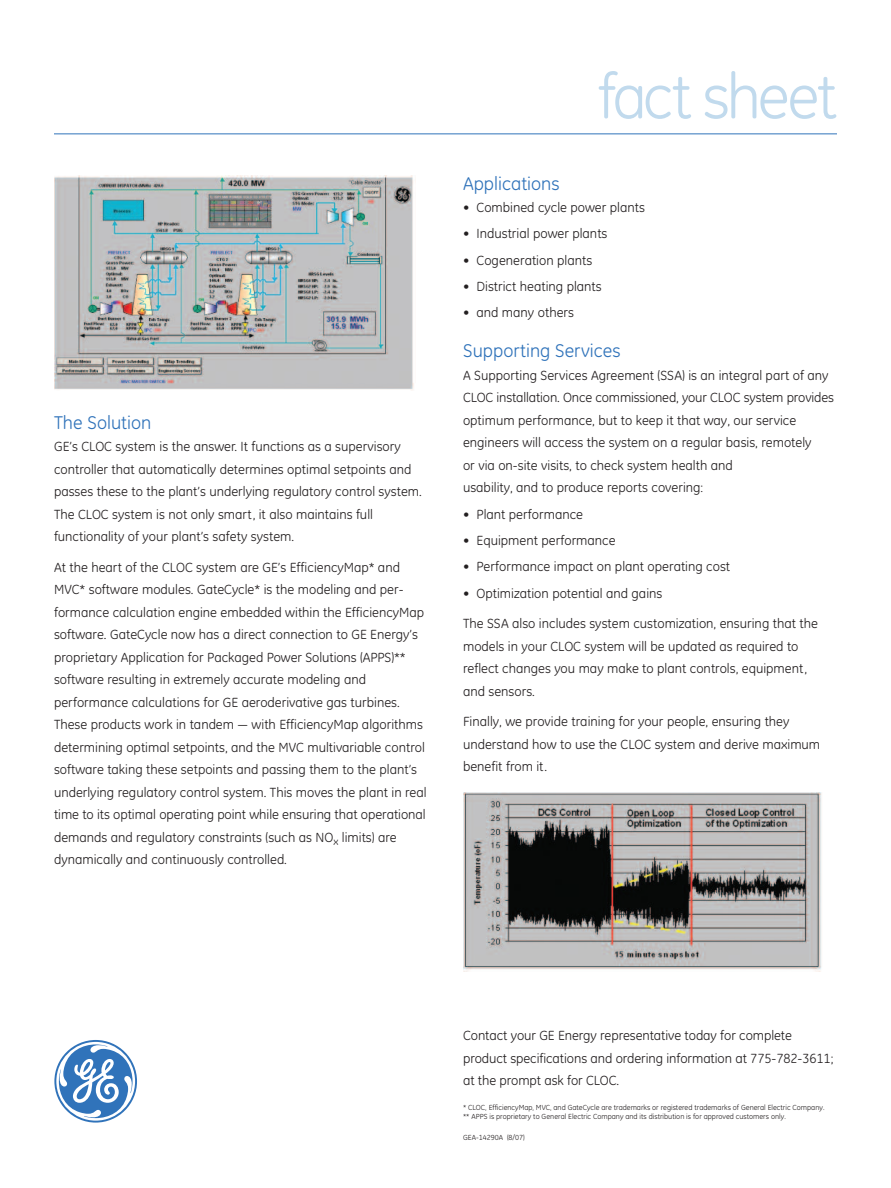
<style>
.page{position:relative;width:891px;height:1188px;background:#fff}
.page>*{position:absolute;margin:0;border:0;box-sizing:border-box;transform-origin:0 0}
.t1{font:63px "GE Inspira";letter-spacing:-.055em;color:#c1daed}
.t2{font:18.75px "GE Inspira";color:#3073ba}
.t3{font:13.5px/22.5px "GE Inspira";color:#231f20}
.t4{font:7.5px/9px "GE Inspira";color:#231f20}
</style>
<div class="page">
<svg style="left:54px;top:1040px;width:83px;height:83px"></svg>
<hr style="left:54px;top:133px;width:783px;height:1px;background:#3073ba">
<img style="left:54px;top:176px;width:360px;height:214px">
<img style="left:463px;top:793px;width:359px;height:178px">
<h2 class="t2" style="left:54px;top:416px;width:99px">The Solution</h2>
<p class="t3" style="left:54px;top:437px;width:369px">GE’s CLOC system is the answer. It functions as a supervisory controller that automatically determines optimal setpoints and passes these to the plant’s underlying regulatory control system.<br>The CLOC system is not only smart, it also maintains full functionality of your plant’s safety system.</p>
<p class="t3" style="left:54px;top:557px;width:374px">At the heart of the CLOC system are GE’s EfficiencyMap* and MVC* software modules. GateCycle* is the modeling and per&shy;formance calculation engine embedded within the EfficiencyMap software. GateCycle now has a direct connection to GE Energy’s proprietary Application for Packaged Power Solutions (APPS)** software resulting in extremely accurate modeling and performance calculations for GE aeroderivative gas turbines.<br>These products work in tandem — with EfficiencyMap algorithms determining optimal setpoints, and the MVC multivariable control software taking these setpoints and passing them to the plant’s underlying regulatory control system. This moves the plant in real time to its optimal operating point while ensuring that operational demands and regulatory constraints (such as NO<sub>x</sub> limits) are dynamically and continuously controlled.</p>
<h1 class="t1" style="left:598px;top:75px;width:241px">fact sheet</h1>
<h2 class="t2" style="left:463px;top:177px;width:98px">Applications</h2>
<p class="t3" style="left:463px;top:198px;width:183px">• Combined cycle power plants</p>
<p class="t3" style="left:463px;top:224px;width:146px">• Industrial power plants</p>
<p class="t3" style="left:463px;top:250px;width:131px">• Cogeneration plants</p>
<p class="t3" style="left:463px;top:276px;width:140px">• District heating plants</p>
<p class="t3" style="left:463px;top:303px;width:113px">• and many others</p>
<h2 class="t2" style="left:463px;top:345px;width:159px">Supporting Services</h2>
<p class="t3" style="left:463px;top:365px;width:373px">A Supporting Services Agreement (SSA) is an integral part of any CLOC installation. Once commissioned, your CLOC system provides optimum performance, but to keep it that way, our service engineers will access the system on a regular basis, remotely<br>or via on-site visits, to check system health and<br>usability, and to produce reports covering:</p>
<p class="t3" style="left:463px;top:504px;width:122px">• Plant performance</p>
<p class="t3" style="left:463px;top:531px;width:154px">• Equipment performance</p>
<p class="t3" style="left:463px;top:557px;width:269px">• Performance impact on plant operating cost</p>
<p class="t3" style="left:463px;top:583px;width:201px">• Optimization potential and gains</p>
<p class="t3" style="left:463px;top:614px;width:356px">The SSA also includes system customization, ensuring that the models in your CLOC system will be updated as required to reflect changes you may make to plant controls, equipment, and sensors.</p>
<p class="t3" style="left:463px;top:712px;width:359px">Finally, we provide training for your people, ensuring they understand how to use the CLOC system and derive maximum benefit from it.</p>
<p class="t3" style="left:463px;top:1026px;width:372px">Contact your GE Energy representative today for complete product specifications and ordering information at 775-782-3611; at the prompt ask for CLOC.</p>
<p class="t4" style="left:463px;top:1104px;width:363px">* CLOC, EfficiencyMap, MVC, and GateCycle are trademarks or registered trademarks of General Electric Company. ** APPS is proprietary to General Electric Company and its distribution is for approved customers only.</p>
<p class="t4" style="left:463px;top:1133px;width:63px">GEA-14290A (8/07)</p>
</div>
